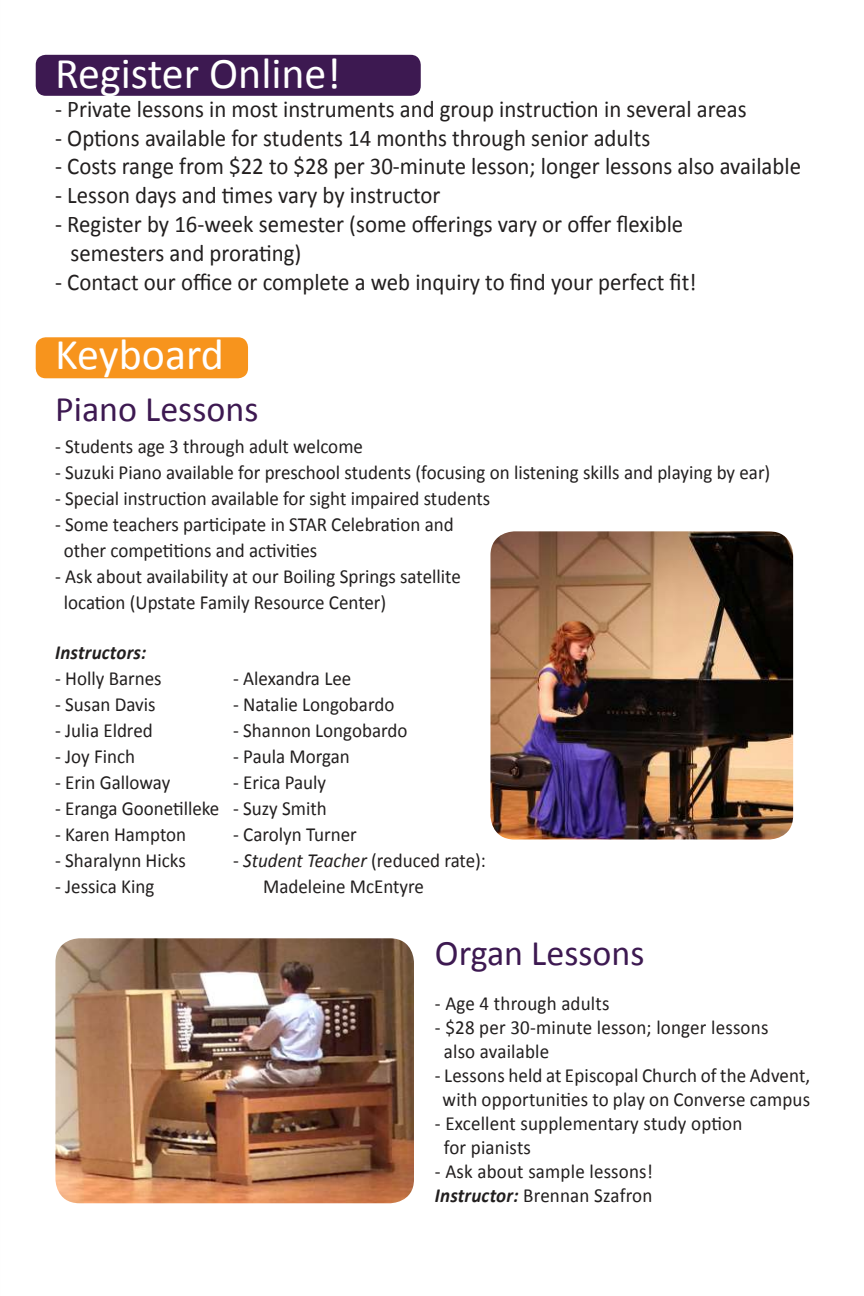
<style>
.page{position:relative;width:864px;height:1296px;background:#fff}
.page>*{position:absolute;margin:0;border:0;box-sizing:border-box;transform-origin:0 0}
.t1{font:44px "Calibri";color:#fff}
.t2{font:36px "Calibri";color:#3d1951}
.t3{font:24px/28.8px "Calibri";color:#221f1f;scale:.95 1}
.t4{font:20px/24px "Calibri";color:#221f1f;scale:.95 1}
.t5{font:italic 700 20px "Calibri";letter-spacing:.01em;color:#221f1f;scale:.95 1}
.s1{font-style:italic}
.s2{font-weight:700;font-style:italic}
</style>
<div class="page">
<div style="left:36px;top:337px;width:212px;height:41px;background:#f7941d;border-radius:10px"></div>
<div style="left:36px;top:55px;width:385px;height:41px;background:#3d1951;border-radius:10px"></div>
<img style="left:490px;top:531px;width:303px;height:309px">
<img style="left:55px;top:938px;width:359px;height:265px">
<h1 class="t1" style="left:55px;top:46px;width:287px">Register Online!</h1>
<p class="t3" style="left:55px;top:94px;width:729px">- Private lessons in most instruments and group instruction in several areas</p>
<p class="t3" style="left:55px;top:123px;width:628px">- Options available for students 14 months through senior adults</p>
<p class="t3" style="left:55px;top:152px;width:787px">- Costs range from $22 to $28 per 30-minute lesson; longer lessons also available</p>
<p class="t3" style="left:55px;top:181px;width:407px">- Lesson days and times vary by instructor</p>
<p class="t3" style="left:71px;top:210px;width:646px;text-indent:-15px">- Register by 16-week semester (some offerings vary or offer flexible semesters and prorating)</p>
<p class="t3" style="left:55px;top:267px;width:677px">- Contact our office or complete a web inquiry to find your perfect fit!</p>
<h1 class="t1" style="left:55px;top:339px;width:170px">Keyboard</h1>
<h2 class="t2" style="left:55px;top:386px;width:205px">Piano Lessons</h2>
<p class="t4" style="left:55px;top:435px;width:326px">- Students age 3 through adult welcome</p>
<p class="t4" style="left:55px;top:461px;width:754px">- Suzuki Piano available for preschool students (focusing on listening skills and playing by ear)</p>
<p class="t4" style="left:55px;top:486px;width:460px">- Special instruction available for sight impaired students</p>
<p class="t4" style="left:64px;top:511px;width:412px;line-height:26px;text-indent:-9px">- Some teachers participate in STAR Celebration and other competitions and activities</p>
<p class="t4" style="left:64px;top:563px;width:420px;line-height:26px;text-indent:-9px">- Ask about availability at our Boiling Springs satellite location (Upstate Family Resource Center)</p>
<p class="t5" style="left:55px;top:645px;width:98px">Instructors:</p>
<p class="t4" style="left:55px;top:666px;width:114px">- Holly Barnes</p>
<p class="t4" style="left:233px;top:666px;width:126px">- Alexandra Lee</p>
<p class="t4" style="left:55px;top:692px;width:107px">- Susan Davis</p>
<p class="t4" style="left:233px;top:692px;width:171px">- Natalie Longobardo</p>
<p class="t4" style="left:55px;top:718px;width:104px">- Julia Eldred</p>
<p class="t4" style="left:233px;top:718px;width:185px">- Shannon Longobardo</p>
<p class="t4" style="left:55px;top:744px;width:86px">- Joy Finch</p>
<p class="t4" style="left:233px;top:744px;width:124px">- Paula Morgan</p>
<p class="t4" style="left:55px;top:771px;width:123px">- Erin Galloway</p>
<p class="t4" style="left:233px;top:771px;width:99px">- Erica Pauly</p>
<p class="t4" style="left:55px;top:796px;width:287px">- Eranga Goonetilleke - Suzy Smith</p>
<p class="t4" style="left:55px;top:822px;width:139px">- Karen Hampton</p>
<p class="t4" style="left:233px;top:822px;width:132px">- Carolyn Turner</p>
<p class="t4" style="left:55px;top:849px;width:139px">- Sharalynn Hicks</p>
<p class="t4" style="left:233px;top:849px;width:268px">- <span class="s1">Student Teacher</span> (reduced rate):</p>
<p class="t4" style="left:55px;top:874px;width:106px">- Jessica King</p>
<p class="t4" style="left:263px;top:874px;width:171px">Madeleine McEntyre</p>
<h2 class="t2" style="left:435px;top:930px;width:211px">Organ Lessons</h2>
<p class="t4" style="left:435px;top:992px;width:185px">- Age 4 through adults</p>
<p class="t4" style="left:444px;top:1016px;width:343px;text-indent:-9px">- $28 per 30-minute lesson; longer lessons also available</p>
<p class="t4" style="left:435px;top:1064px;width:397px;text-align:center">- Lessons held at Episcopal Church of the Advent, with opportunities to play on Converse campus</p>
<p class="t4" style="left:444px;top:1112px;width:316px;text-indent:-9px">- Excellent supplementary study option for pianists</p>
<p class="t4" style="left:435px;top:1160px;width:231px">- Ask about sample lessons!<br><span class="s2">Instructor:</span> Brennan Szafron</p>
</div>
